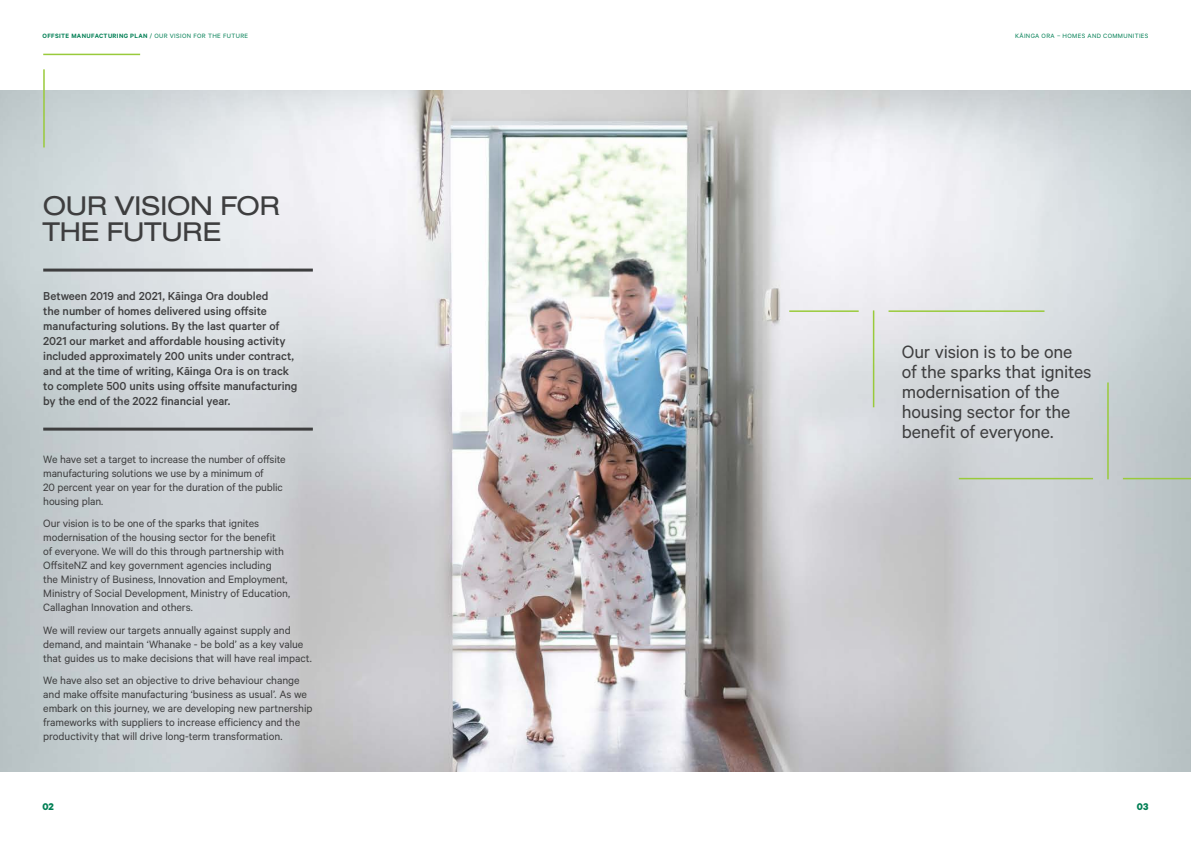
<style>
.page{position:relative;width:1191px;height:842px;background:#fff}
.page>*{position:absolute;margin:0;border:0;box-sizing:border-box;transform-origin:0 0}
.Nimbus_H2{font:28px/26.4px "Nimbus San Ext";letter-spacing:-.03em;color:#3e3e3f}
.Subhead_2{font:20.1px/20.1px "Calibre";letter-spacing:-.01em;color:#3e3e3f}
.Intro_with_lines{font:500 13px/15px "Calibre";letter-spacing:-.005em;color:#3e3e3f}
.BODY{font:12px/14px "Calibre";letter-spacing:-.01em;color:#3e3e3f}
.t1{font:700 11px "Calibre";color:#007f54}
.t2{font:7px "Calibre";letter-spacing:.05em;color:#007f54}
.t3{font:600 7px "Calibre";letter-spacing:.05em;color:#007f54}
.s1{font-weight:400}
</style>
<div class="page">
<img style="left:0;top:91px;width:1191px;height:680px">
<hr style="left:43px;top:54px;width:97px;height:1px;background:#99ca3b">
<hr style="left:43px;top:69px;width:2px;height:78px;background:#99ca3b">
<hr style="left:958px;top:478px;width:135px;height:1px;background:#99ca3b">
<hr style="left:1107px;top:382px;width:1px;height:97px;background:#99ca3b">
<hr style="left:1122px;top:478px;width:69px;height:1px;background:#99ca3b">
<hr style="left:43px;top:269px;width:270px;height:3px;background:#3e3e3f">
<hr style="left:43px;top:428px;width:270px;height:3px;background:#3e3e3f">
<hr style="left:888px;top:310px;width:156px;height:2px;background:#99ca3b">
<hr style="left:873px;top:310px;width:1px;height:97px;background:#99ca3b">
<hr style="left:789px;top:310px;width:69px;height:2px;background:#99ca3b">
<p class="t3" style="left:43px;top:31px;width:136px">OFFSITE MANUFACTURING PLAN <span class="s1">/ OUR Vision</span></p>
<p class="t2" style="left:193px;top:31px;width:5px">for</p>
<p class="t2" style="left:208px;top:31px;width:6px">the</p>
<p class="t2" style="left:223px;top:31px;width:6px">future</p>
<p class="Nimbus_H2" style="left:43px;top:191px;width:239px">OUR VISION FOR<br>THE FUTURE</p>
<p class="Intro_with_lines" style="left:43px;top:288px;width:256px">Between 2019 and 2021, Kāinga Ora doubled<br>the number of homes delivered using offsite manufacturing solutions. By the last quarter of 2021 our market and affordable housing activity included approximately 200 units under contract, and at the time of writing, Kāinga Ora is on track to complete 500 units using offsite manufacturing by the end of the 2022 financial year.</p>
<p class="BODY" style="left:43px;top:452px;width:244px">We have set a target to increase the number of offsite manufacturing solutions we use by a minimum of<br>20 percent year on year for the duration of the public housing plan.</p>
<p class="BODY" style="left:43px;top:516px;width:248px">Our vision is to be one of the sparks that ignites modernisation of the housing sector for the benefit<br>of everyone. We will do this through partnership with OffsiteNZ and key government agencies including<br>the Ministry of Business, Innovation and Employment, Ministry of Social Development, Ministry of Education, Callaghan Innovation and others.</p>
<p class="BODY" style="left:43px;top:623px;width:270px">We will review our targets annually against supply and demand, and maintain ‘Whanake - be bold’ as a key value that guides us to make decisions that will have real impact.</p>
<p class="BODY" style="left:43px;top:673px;width:271px">We have also set an objective to drive behaviour change and make offsite manufacturing ‘business as usual’. As we embark on this journey, we are developing new partnership frameworks with suppliers to increase efficiency and the productivity that will drive long-term transformation.</p>
<p class="t2" style="left:1015px;top:31px;width:135px">KĀINGA ORA – HOMES AND COMMUNITIES</p>
<p class="Subhead_2" style="left:901px;top:341px;width:191px">Our vision is to be one of the sparks that ignites modernisation of the housing sector for the benefit of everyone.</p>
<p class="t1" style="left:43px;top:800px;width:13px">02</p>
<p class="t1" style="left:1137px;top:800px;width:13px">03</p>
</div>
